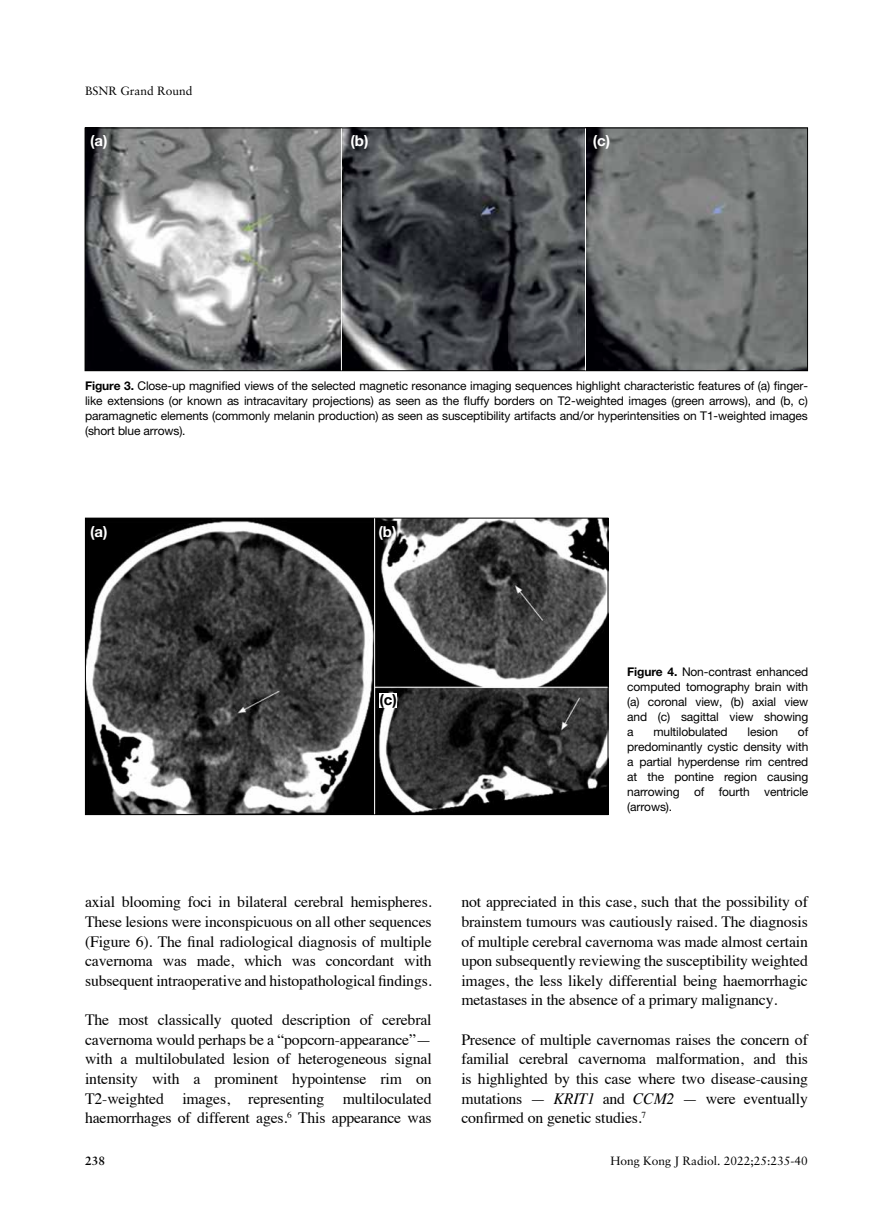
<style>
.page{position:relative;width:893px;height:1229px;background:#fff}
.page>*{position:absolute;margin:0;border:0;box-sizing:border-box;transform-origin:0 0}
.t1{font:15.75px/19.6px "Times";letter-spacing:-.01em;color:#000;text-align:justify}
.t2{font:700 15px "Helvetica Neue";color:#fff}
.t3{font:700 15px "Helvetica Neue";color:#000}
.t4{font:12px/15px "Helvetica Neue";letter-spacing:-.01em;color:#000;text-align:justify}
.t5{font:12px "Sabon";color:#000}
.t6{font:700 12px "Sabon";color:#000}
.s1{font-weight:700}
.s2{font-style:italic}
</style>
<div class="page">
<img style="left:87px;top:130px;width:719px;height:239px">
<div style="left:85px;top:128px;width:723px;height:243px;border:1px solid #000"></div>
<img style="left:87px;top:520px;width:519px;height:293px">
<div style="left:85px;top:518px;width:523px;height:297px;border:1px solid #000"></div>
<hr style="left:341px;top:128px;width:1px;height:242px;background:#fff">
<hr style="left:585px;top:128px;width:1px;height:242px;background:#fff">
<div style="left:379px;top:693px;width:18px;height:15px;background:#fff"></div>
<hr style="left:374px;top:518px;width:1px;height:296px;background:#fff">
<hr style="left:375px;top:687px;width:233px;height:1px;background:#fff">
<p class="t5" style="left:85px;top:84px;width:109px">BSNR Grand Round</p>
<p class="t2" style="left:90px;top:131px;width:19px">(a)</p>
<p class="t2" style="left:350px;top:131px;width:20px">(b)</p>
<p class="t2" style="left:593px;top:131px;width:19px">(c)</p>
<p class="t4" style="left:85px;top:378px;width:724px"><span class="s1">Figure 3.</span> Close-up magnified views of the selected magnetic resonance imaging sequences highlight characteristic features of (a) finger&shy;like extensions (or known as intracavitary projections) as seen as the fluffy borders on T2-weighted images (green arrows), and (b, c) paramagnetic elements (commonly melanin production) as seen as susceptibility artifacts and/or hyperintensities on T1-weighted images (short blue arrows).</p>
<p class="t2" style="left:90px;top:523px;width:19px">(a)</p>
<p class="t2" style="left:378px;top:523px;width:20px">(b)</p>
<p class="t3" style="left:379px;top:690px;width:19px">(c)</p>
<p class="t4" style="left:627px;top:664px;width:183px"><span class="s1">Figure 4.</span> Non-contrast enhanced computed tomography brain with (a) coronal view, (b) axial view and (c) sagittal view showing a</p>
<p class="t4" style="left:627px;top:724px;width:183px;text-indent:171px">of predominantly cystic density with a partial hyperdense rim centred at the pontine region causing narrowing of fourth ventricle (arrows).</p>
<p class="t4" style="left:653px;top:724px;width:76px">multilobulated</p>
<p class="t4" style="left:747px;top:724px;width:32px">lesion</p>
<p class="t1" style="left:85px;top:891px;width:348px">axial blooming foci in bilateral cerebral hemispheres.<br>These lesions were inconspicuous on all other sequences (Figure 6). The final radiological diagnosis of multiple cavernoma was made, which was concordant with subsequent intraoperative and histopathological findings.</p>
<p class="t1" style="left:85px;top:1009px;width:348px">The most classically quoted description of cerebral cavernoma would perhaps be a “popcorn-appearance”— with a multilobulated lesion of heterogeneous signal intensity with a prominent hypointense rim on T2-weighted images, representing multiloculated haemorrhages of different ages.<sup>6</sup> This appearance was</p>
<p class="t1" style="left:461px;top:891px;width:348px">not appreciated in this case, such that the possibility of brainstem tumours was cautiously raised. The diagnosis of multiple cerebral cavernoma was made almost certain upon subsequently reviewing the susceptibility weighted images, the less likely differential being haemorrhagic metastases in the absence of a primary malignancy.</p>
<p class="t1" style="left:461px;top:1028px;width:348px">Presence of multiple cavernomas raises the concern of familial cerebral cavernoma malformation, and this is highlighted by this case where two disease-causing mutations — <span class="s2">KRIT1</span> and <span class="s2">CCM2</span> — were eventually confirmed on genetic studies.<sup>7</sup></p>
<p class="t6" style="left:85px;top:1153px;width:22px">238</p>
<p class="t5" style="left:610px;top:1153px;width:199px">Hong Kong J Radiol. 2022;25:235-40</p>
</div>
